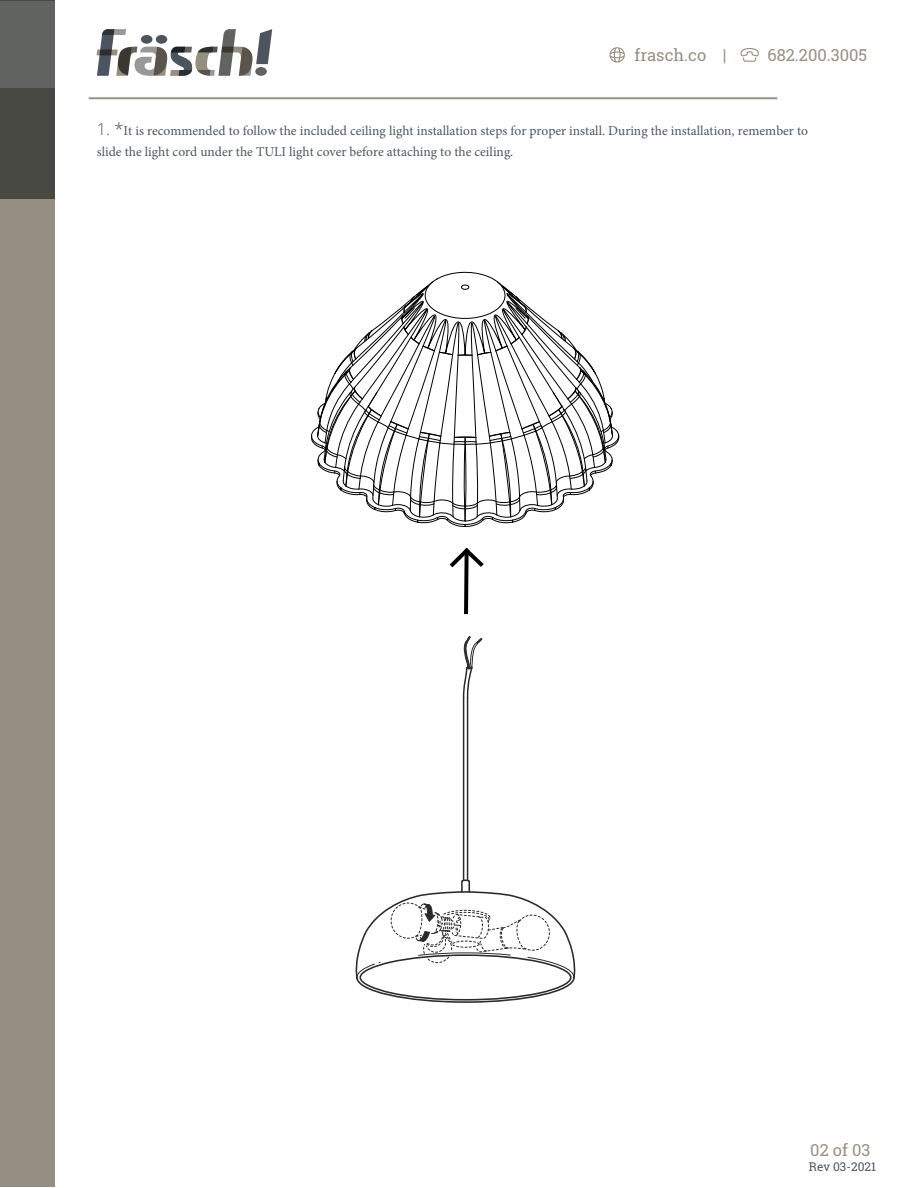
<style>
.page{position:relative;width:918px;height:1188px;background:#fff}
.page>*{position:absolute;margin:0;border:0;box-sizing:border-box;transform-origin:0 0}
.t1{font:16.5px "Roboto Slab";color:#978f80}
.t2{font:16.5px "Roboto Slab";color:#978f80}
.t3{font:13.5px/21.3px "Minion Pro";color:#4d555f}
.t4{font:12px "Roboto Slab";color:#4d555f}
.s1{font-family:"Open Sans";font-weight:300;font-size:16.5px}
</style>
<div class="page">
<div style="left:0;top:1px;width:54px;height:1186px;background:#968e80"></div>
<div style="left:0;top:1px;width:54px;height:198px;background:#484943"></div>
<div style="left:0;top:1px;width:54px;height:87px;background:#616361"></div>
<svg style="left:97px;top:29px;width:175px;height:47px"></svg>
<svg style="left:740px;top:48px;width:19px;height:14px"></svg>
<svg style="left:609px;top:47px;width:16px;height:16px"></svg>
<hr style="left:89px;top:97px;width:688px;height:2px;background:#978f80">
<svg style="left:449px;top:547px;width:35px;height:68px"></svg>
<svg style="left:311px;top:271px;width:309px;height:256px"></svg>
<hr style="left:463px;top:698px;width:1px;height:182px;background:#2b292a">
<svg style="left:462px;top:636px;width:20px;height:63px"></svg>
<hr style="left:467px;top:698px;width:1px;height:182px;background:#2b292a">
<svg style="left:355px;top:879px;width:221px;height:124px"></svg>
<p class="t1" style="left:635px;top:48px;width:93px">frasch.co |</p>
<p class="t1" style="left:768px;top:48px;width:101px">682.200.3005</p>
<p class="t3" style="left:97px;top:120px;width:713px"><span class="s1">1. *</span>It is recommended to follow the included ceiling light installation steps for proper install. During the installation, remember to slide the light cord under the TULI light cover before attaching to the ceiling.</p>
<p class="t2" style="left:810px;top:1139px;width:62px">02 of 03</p>
<p class="t4" style="left:809px;top:1159px;width:69px">Rev 03-2021</p>
</div>
